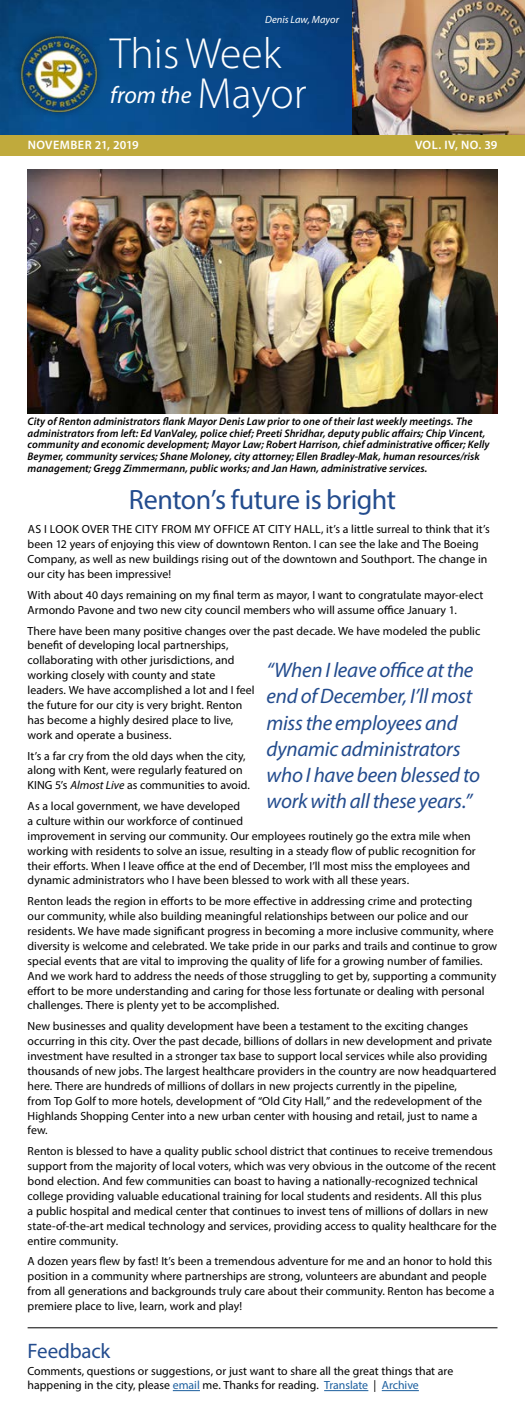
<style>
.page{position:relative;width:525px;height:1402px;background:#fff}
.page>*{position:absolute;margin:0;border:0;box-sizing:border-box;transform-origin:0 0}
.t1{font:300 43.75px "Myriad Pro";color:#fff}
.t2{font:28px "Myriad Pro";letter-spacing:-.015em;color:#234c8e}
.t3{font:italic 23.89px "Myriad Pro";color:#fff}
.t4{font:italic 21px/26.2px "Myriad Pro";letter-spacing:-.015em;color:#234c8e}
.t5{font:21px "Myriad Pro";letter-spacing:-.01em;color:#234c8e}
.t6{font:600 12.25px "Myriad Pro";letter-spacing:.035em;color:#fff}
.t7{font:11.81px/14.9px "Myriad Pro";color:#000}
.t8{font:italic 600 10.94px/11.5px "Myriad Pro";letter-spacing:.005em;color:#000}
.t9{font:italic 10.5px "Myriad Pro";color:#fff}
.s1{font-weight:300;font-style:normal;font-size:43.75px}
.s2{font-style:italic}
.s3{color:#1b5e9e}
</style>
<div class="page">
<div style="left:0;top:134px;width:525px;height:21px;background:#c0aa3c"></div>
<img style="left:0;top:0;width:353px;height:134px">
<img style="left:353px;top:0;width:172px;height:134px">
<div style="left:12px;top:27px;width:94px;height:94px;background:#000;opacity:.4"></div>
<img style="left:18px;top:33px;width:82px;height:81px">
<svg style="left:173px;top:1390px;width:27px;height:1px"></svg>
<hr style="left:324px;top:1390px;width:44px;height:1px;background:#1b5e9e">
<hr style="left:382px;top:1390px;width:37px;height:1px;background:#1b5e9e">
<hr style="left:28px;top:1327px;width:469px;height:1px;background:#000">
<img style="left:28px;top:169px;width:469px;height:244px">
<p class="t9" style="left:265px;top:13px;width:75px">Denis Law, Mayor</p>
<h1 class="t1" style="left:110px;top:27px;width:172px">This Week</h1>
<h3 class="t3" style="left:110px;top:80px;width:198px">from the <span class="s1">Mayor</span></h3>
<p class="t6" style="left:28px;top:137px;width:112px">NOVEMBER 21, 2019</p>
<p class="t6" style="left:415px;top:137px;width:84px">VOL. IV, NO. 39</p>
<p class="t8" style="left:28px;top:415px;width:463px">City of Renton administrators flank Mayor Denis Law prior to one of their last weekly meetings. The administrators from left: Ed VanValey, police chief; Preeti Shridhar, deputy public affairs; Chip Vincent, community and economic development; Mayor Law; Robert Harrison, chief administrative officer; Kelly Beymer, community services; Shane Moloney, city attorney; Ellen Bradley-Mak, human resources/risk management; Gregg Zimmermann, public works; and Jan Hawn, administrative services.</p>
<h2 class="t2" style="left:129px;top:482px;width:269px">Renton’s future is bright</h2>
<p class="t7" style="left:28px;top:522px;width:464px">AS I LOOK OVER THE CITY FROM MY OFFICE AT CITY HALL, it’s a little surreal to think that it’s been 12 years of enjoying this view of downtown Renton. I can see the lake and The Boeing Company, as well as new buildings rising out of the downtown and Southport. The change in our city has been impressive!</p>
<p class="t7" style="left:28px;top:587px;width:457px">With about 40 days remaining on my final term as mayor, I want to congratulate mayor-elect<br>Armondo Pavone and two new city council members who will assume office January 1.</p>
<p class="t7" style="left:28px;top:623px;width:454px">There have been many positive changes over the past decade. We have modeled the public benefit of developing local partnerships,<br>collaborating with other jurisdictions, and<br>working closely with county and state<br>leaders. We have accomplished a lot and I feel<br>the future for our city is very bright. Renton<br>has become a highly desired place to live,<br>work and operate a business.</p>
<p class="t7" style="left:28px;top:748px;width:224px">It’s a far cry from the old days when the city, along with Kent, were regularly featured on<br>KING 5’s <span class="s2">Almost Live</span> as communities to avoid.</p>
<p class="t7" style="left:28px;top:798px;width:450px">As a local government, we have developed<br>a culture within our workforce of continued<br>improvement in serving our community. Our employees routinely go the extra mile when working with residents to solve an issue, resulting in a steady flow of public recognition for their efforts. When I leave office at the end of December, I’ll most miss the employees and dynamic administrators who I have been blessed to work with all these years.</p>
<p class="t7" style="left:28px;top:894px;width:471px">Renton leads the region in efforts to be more effective in addressing crime and protecting<br>our community, while also building meaningful relationships between our police and our residents. We have made significant progress in becoming a more inclusive community, where diversity is welcome and celebrated. We take pride in our parks and trails and continue to grow special events that are vital to improving the quality of life for a growing number of families.<br>And we work hard to address the needs of those struggling to get by, supporting a community effort to be more understanding and caring for those less fortunate or dealing with personal challenges. There is plenty yet to be accomplished.</p>
<p class="t7" style="left:28px;top:1019px;width:470px">New businesses and quality development have been a testament to the exciting changes occurring in this city. Over the past decade, billions of dollars in new development and private investment have resulted in a stronger tax base to support local services while also providing thousands of new jobs. The largest healthcare providers in the country are now headquartered here. There are hundreds of millions of dollars in new projects currently in the pipeline,<br>from Top Golf to more hotels, development of “Old City Hall,” and the redevelopment of the Highlands Shopping Center into a new urban center with housing and retail, just to name a few.</p>
<p class="t7" style="left:28px;top:1144px;width:471px">Renton is blessed to have a quality public school district that continues to receive tremendous support from the majority of local voters, which was very obvious in the outcome of the recent bond election. And few communities can boast to having a nationally-recognized technical college providing valuable educational training for local students and residents. All this plus<br>a public hospital and medical center that continues to invest tens of millions of dollars in new state-of-the-art medical technology and services, providing access to quality healthcare for the entire community.</p>
<p class="t7" style="left:28px;top:1254px;width:468px">A dozen years flew by fast! It’s been a tremendous adventure for me and an honor to hold this position in a community where partnerships are strong, volunteers are abundant and people from all generations and backgrounds truly care about their community. Renton has become a premiere place to live, learn, work and play!</p>
<h3 class="t4" style="left:267px;top:656px;width:215px">“When I leave office at the end of December, I’ll most miss the employees and dynamic administrators who I have been blessed to work with all these years.”</h3>
<h3 class="t5" style="left:28px;top:1338px;width:84px">Feedback</h3>
<p class="t7" style="left:28px;top:1363px;width:427px">Comments, questions or suggestions, or just want to share all the great things that are happening in the city, please <span class="s3">email</span> me. Thanks for reading. <span class="s3">Translate</span> | <span class="s3">Archive</span></p>
</div>
